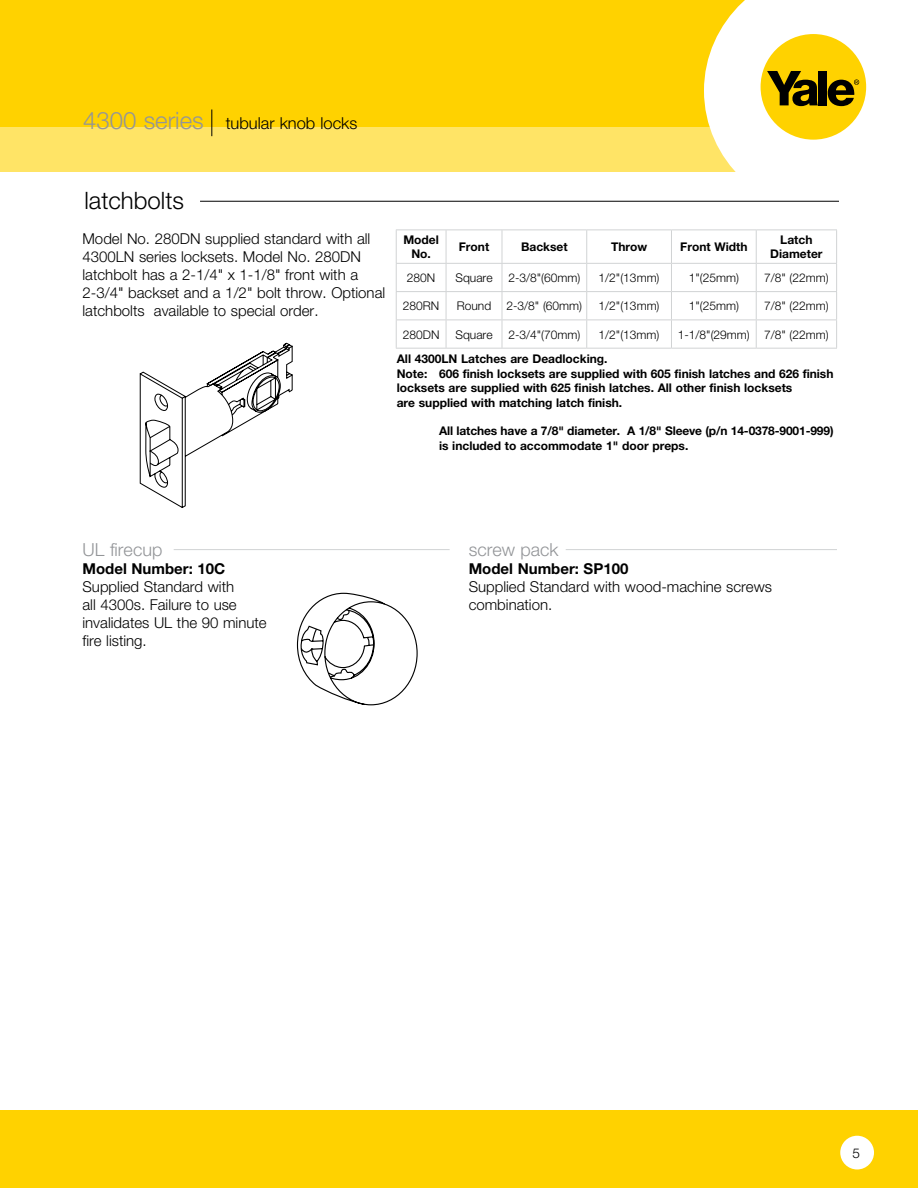
<style>
.page{position:relative;width:918px;height:1188px;background:#fff}
.page>*{position:absolute;margin:0;border:0;box-sizing:border-box;transform-origin:0 0}
.t1{font:300 24px "Helvetica Neue";color:#000}
.t2{font:300 18px "Helvetica Neue";color:#939598}
.t3{font:300 16.5px "Helvetica Neue";color:#000}
.t4{font:300 15px/18px "Helvetica Neue";color:#000}
.t5{font:700 15px "Helvetica Neue";color:#000}
.t6{font:300 13.5px "Helvetica Neue";color:#000}
.t7{font:700 12px/14.4px "Helvetica Neue";color:#000}
.t8{font:300 12px "Helvetica Neue";color:#000}
.s1{font-size:24px;color:#939598}
</style>
<div class="page">
<div style="left:0;top:0;width:840px;height:135px;background:#ffd200"></div>
<div style="left:0;top:127px;width:808px;height:44px;background:#ffe466"></div>
<svg style="left:704px;top:0;width:163px;height:201px;fill:#fff"></svg>
<div style="left:761px;top:34px;width:105px;height:106px;background:#ffd200;border-radius:50%"></div>
<svg style="left:767px;top:71px;width:51px;height:35px"></svg>
<div style="left:819px;top:71px;width:8px;height:34px;background:#000"></div>
<svg style="left:828px;top:79px;width:31px;height:27px"></svg>
<div style="left:0;top:1111px;width:918px;height:77px;background:#ffd200"></div>
<div style="left:840px;top:1136px;width:34px;height:33px;background:#fff;border-radius:50%"></div>
<svg style="left:211px;top:109px;width:1px;height:27px"></svg>
<hr style="left:200px;top:201px;width:639px;height:1px;background:#000">
<hr style="left:174px;top:549px;width:276px;height:1px;background:#d1d3d4">
<hr style="left:566px;top:549px;width:271px;height:1px;background:#d1d3d4">
<svg style="left:297px;top:593px;width:121px;height:112px"></svg>
<svg style="left:139px;top:342px;width:154px;height:166px"></svg>
<svg style="left:397px;top:231px;width:439px;height:117px"></svg>
<hr style="left:396px;top:230px;width:50px;height:1px;background:#d1d3d4">
<hr style="left:396px;top:230px;width:1px;height:33px;background:#d1d3d4">
<hr style="left:446px;top:230px;width:56px;height:1px;background:#d1d3d4">
<hr style="left:446px;top:230px;width:1px;height:33px;background:#d1d3d4">
<hr style="left:502px;top:230px;width:85px;height:1px;background:#d1d3d4">
<hr style="left:502px;top:230px;width:1px;height:33px;background:#d1d3d4">
<hr style="left:587px;top:230px;width:84px;height:1px;background:#d1d3d4">
<hr style="left:586px;top:230px;width:1px;height:33px;background:#d1d3d4">
<hr style="left:671px;top:230px;width:85px;height:1px;background:#d1d3d4">
<hr style="left:671px;top:230px;width:1px;height:33px;background:#d1d3d4">
<hr style="left:756px;top:230px;width:81px;height:1px;background:#d1d3d4">
<hr style="left:756px;top:230px;width:1px;height:33px;background:#d1d3d4">
<hr style="left:836px;top:230px;width:1px;height:33px;background:#d1d3d4">
<hr style="left:396px;top:263px;width:50px;height:1px;background:#d1d3d4">
<hr style="left:446px;top:263px;width:56px;height:1px;background:#d1d3d4">
<hr style="left:502px;top:263px;width:85px;height:1px;background:#d1d3d4">
<hr style="left:587px;top:263px;width:84px;height:1px;background:#d1d3d4">
<hr style="left:671px;top:263px;width:85px;height:1px;background:#d1d3d4">
<hr style="left:756px;top:263px;width:81px;height:1px;background:#d1d3d4">
<hr style="left:396px;top:291px;width:50px;height:1px;background:#d1d3d4">
<hr style="left:446px;top:291px;width:56px;height:1px;background:#d1d3d4">
<hr style="left:502px;top:291px;width:85px;height:1px;background:#d1d3d4">
<hr style="left:587px;top:291px;width:84px;height:1px;background:#d1d3d4">
<hr style="left:671px;top:291px;width:85px;height:1px;background:#d1d3d4">
<hr style="left:756px;top:291px;width:81px;height:1px;background:#d1d3d4">
<hr style="left:396px;top:320px;width:50px;height:1px;background:#d1d3d4">
<svg style="left:396px;top:264px;width:1px;height:84px"></svg>
<hr style="left:446px;top:320px;width:56px;height:1px;background:#d1d3d4">
<svg style="left:446px;top:264px;width:1px;height:84px"></svg>
<hr style="left:502px;top:320px;width:85px;height:1px;background:#d1d3d4">
<svg style="left:502px;top:264px;width:1px;height:84px"></svg>
<hr style="left:587px;top:320px;width:84px;height:1px;background:#d1d3d4">
<svg style="left:586px;top:264px;width:1px;height:84px"></svg>
<hr style="left:671px;top:320px;width:85px;height:1px;background:#d1d3d4">
<svg style="left:671px;top:264px;width:1px;height:84px"></svg>
<hr style="left:756px;top:320px;width:81px;height:1px;background:#d1d3d4">
<svg style="left:756px;top:264px;width:1px;height:84px"></svg>
<svg style="left:836px;top:264px;width:1px;height:84px"></svg>
<hr style="left:396px;top:348px;width:50px;height:1px;background:#d1d3d4">
<hr style="left:446px;top:348px;width:56px;height:1px;background:#d1d3d4">
<hr style="left:502px;top:348px;width:85px;height:1px;background:#d1d3d4">
<hr style="left:587px;top:348px;width:84px;height:1px;background:#d1d3d4">
<hr style="left:671px;top:348px;width:85px;height:1px;background:#d1d3d4">
<hr style="left:756px;top:348px;width:81px;height:1px;background:#d1d3d4">
<h3 class="t3" style="left:83px;top:113px;width:276px"><span class="s1">4300 series</span> tubular knob locks</h3>
<h1 class="t1" style="left:85px;top:186px;width:101px">latchbolts</h1>
<p class="t4" style="left:82px;top:230px;width:304px">Model No. 280DN supplied standard with all 4300LN series locksets. Model No. 280DN latchbolt has a 2-1/4" x 1-1/8" front with a 2-3/4" backset and a 1/2" bolt throw. Optional latchbolts available to special order.</p>
<p class="t7" style="left:403px;top:232px;width:37px;text-align:center">Model<br>No.</p>
<p class="t7" style="left:459px;top:240px;width:32px">Front</p>
<p class="t7" style="left:521px;top:240px;width:48px">Backset</p>
<p class="t7" style="left:611px;top:240px;width:38px">Throw</p>
<p class="t7" style="left:680px;top:240px;width:69px">Front Width</p>
<p class="t7" style="left:770px;top:232px;width:54px;text-align:center">Latch<br>Diameter</p>
<p class="t8" style="left:407px;top:271px;width:30px">280N</p>
<p class="t8" style="left:455px;top:271px;width:39px">Square</p>
<p class="t8" style="left:508px;top:271px;width:74px">2-3/8"(60mm)</p>
<p class="t8" style="left:599px;top:271px;width:62px">1/2"(13mm)</p>
<p class="t8" style="left:689px;top:271px;width:52px">1"(25mm)</p>
<p class="t8" style="left:764px;top:271px;width:66px">7/8" (22mm)</p>
<p class="t8" style="left:403px;top:299px;width:38px">280RN</p>
<p class="t8" style="left:457px;top:299px;width:36px">Round</p>
<p class="t8" style="left:507px;top:299px;width:77px">2-3/8" (60mm)</p>
<p class="t8" style="left:599px;top:299px;width:62px">1/2"(13mm)</p>
<p class="t8" style="left:689px;top:299px;width:52px">1"(25mm)</p>
<p class="t8" style="left:764px;top:299px;width:66px">7/8" (22mm)</p>
<p class="t8" style="left:403px;top:327px;width:38px">280DN</p>
<p class="t8" style="left:455px;top:327px;width:39px">Square</p>
<p class="t8" style="left:508px;top:327px;width:74px">2-3/4"(70mm)</p>
<p class="t8" style="left:599px;top:327px;width:62px">1/2"(13mm)</p>
<p class="t8" style="left:678px;top:327px;width:152px">1-1/8"(29mm) 7/8" (22mm)</p>
<h2 class="t2" style="left:82px;top:538px;width:81px">UL firecup</h2>
<p class="t5" style="left:82px;top:559px;width:144px">Model Number: 10C</p>
<p class="t4" style="left:82px;top:577px;width:186px">Supplied Standard with<br>all 4300s. Failure to use invalidates UL the 90 minute fire listing.</p>
<p class="t7" style="left:397px;top:352px;width:438px">All 4300LN Latches are Deadlocking.<br>Note: 606 finish locksets are supplied with 605 finish latches and 626 finish locksets are supplied with 625 finish latches. All other finish locksets<br>are supplied with matching latch finish.</p>
<p class="t7" style="left:439px;top:424px;width:396px">All latches have a 7/8" diameter. A 1/8" Sleeve (p/n 14-0378-9001-999) is included to accommodate 1" door preps.</p>
<h2 class="t2" style="left:469px;top:538px;width:91px">screw pack</h2>
<p class="t5" style="left:469px;top:559px;width:161px">Model Number: SP100</p>
<p class="t4" style="left:469px;top:577px;width:305px">Supplied Standard with wood-machine screws combination.</p>
<p class="t6" style="left:853px;top:1145px;width:9px">5</p>
</div>
